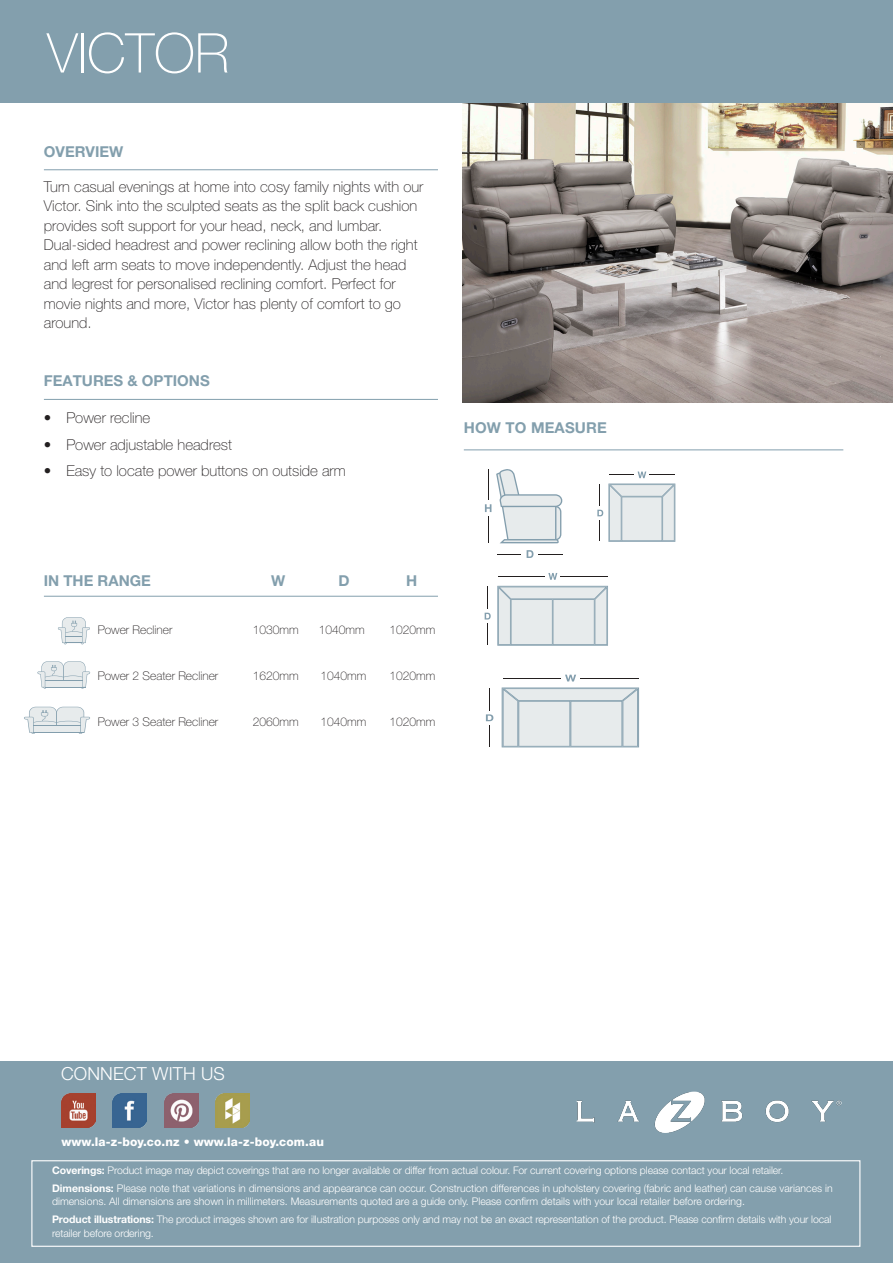
<style>
.page{position:relative;width:893px;height:1263px;background:#fff}
.page>*{position:absolute;margin:0;border:0;box-sizing:border-box;transform-origin:0 0}
.t1{font:100 54.9px "Helvetica Neue LT Pro";color:#fff}
.t2{font:300 18px "Helvetica Neue LT Pro";letter-spacing:.01em;color:#fff}
.DA_Description{font:100 15px/19.5px "Helvetica Neue LT Pro";color:#231f20}
.Measurement_heading{font:700 15px "Helvetica Neue LT Pro";color:#839fad}
.DA_measurements{font:100 12px "Helvetica Neue LT Pro";color:#231f20}
.t3{font:800 12px "Helvetica Neue LT Pro";letter-spacing:.01em;color:#fff}
.t4{font:300 10.5px/13.5px "Helvetica Neue LT Pro";letter-spacing:-.01em;color:#fff}
.s1{font-weight:700}
</style>
<div class="page">
<div style="left:0;top:1062px;width:893px;height:201px;background:#839fad"></div>
<div style="left:31px;top:1160px;width:829px;height:87px;border:1px solid #fff"></div>
<img style="left:463px;top:103px;width:430px;height:300px">
<div style="left:0;top:0;width:893px;height:103px;background:#839fad"></div>
<hr style="left:44px;top:399px;width:394px;height:1px;background:#839fad">
<hr style="left:44px;top:169px;width:394px;height:1px;background:#839fad">
<hr style="left:464px;top:449px;width:379px;height:1px;background:#839fad">
<hr style="left:44px;top:596px;width:394px;height:1px;background:#839fad">
<svg style="left:58px;top:617px;width:32px;height:27px"></svg>
<svg style="left:37px;top:661px;width:53px;height:28px"></svg>
<img style="left:61px;top:1093px;width:34px;height:34px">
<img style="left:113px;top:1093px;width:34px;height:34px">
<img style="left:164px;top:1093px;width:34px;height:34px">
<img style="left:216px;top:1093px;width:33px;height:34px">
<hr style="left:497px;top:554px;width:65px;height:1px;background:#231f1f">
<div style="left:521px;top:545px;width:17px;height:13px;background:#fff"></div>
<svg style="left:527px;top:550px;width:6px;height:8px"></svg>
<svg style="left:485px;top:469px;width:77px;height:74px"></svg>
<svg style="left:597px;top:471px;width:78px;height:71px"></svg>
<hr style="left:487px;top:587px;width:1px;height:58px;background:#231f1f">
<hr style="left:498px;top:576px;width:109px;height:1px;background:#231f1f">
<div style="left:545px;top:569px;width:15px;height:12px;background:#fff"></div>
<svg style="left:548px;top:573px;width:9px;height:7px"></svg>
<svg style="left:484px;top:609px;width:5px;height:14px"></svg>
<svg style="left:485px;top:613px;width:6px;height:6px"></svg>
<svg style="left:497px;top:586px;width:111px;height:60px;background:#dbe1e4"></svg>
<img style="left:576px;top:1091px;width:266px;height:42px">
<hr style="left:489px;top:688px;width:1px;height:59px;background:#231f1f">
<hr style="left:503px;top:678px;width:135px;height:1px;background:#231f1f">
<div style="left:561px;top:671px;width:19px;height:11px;background:#fff"></div>
<svg style="left:565px;top:675px;width:11px;height:6px"></svg>
<div style="left:479px;top:711px;width:17px;height:14px;background:#fff"></div>
<svg style="left:486px;top:714px;width:7px;height:7px"></svg>
<svg style="left:502px;top:687px;width:137px;height:60px;background:#dbe2e4"></svg>
<svg style="left:24px;top:707px;width:66px;height:27px"></svg>
<p class="t1" style="left:47px;top:22px;width:184px">VICTOR</p>
<p class="Measurement_heading" style="left:44px;top:142px;width:81px">OVERVIEW</p>
<p class="DA_Description" style="left:44px;top:177px;width:381px">Turn casual evenings at home into cosy family nights with our Victor. Sink into the sculpted seats as the split back cushion provides soft support for your head, neck, and lumbar.<br>Dual-sided headrest and power reclining allow both the right and left arm seats to move independently. Adjust the head and legrest for personalised reclining comfort. Perfect for movie nights and more, Victor has plenty of comfort to go around.</p>
<p class="Measurement_heading" style="left:44px;top:372px;width:167px">FEATURES &amp; OPTIONS</p>
<p class="DA_Description" style="left:44px;top:408px;width:108px">• Power recline</p>
<p class="DA_Description" style="left:44px;top:435px;width:190px">• Power adjustable headrest</p>
<p class="DA_Description" style="left:44px;top:461px;width:303px">• Easy to locate power buttons on outside arm</p>
<p class="Measurement_heading" style="left:464px;top:418px;width:145px">HOW TO MEASURE</p>
<p class="Measurement_heading" style="left:44px;top:572px;width:109px">IN THE RANGE</p>
<p class="Measurement_heading" style="left:271px;top:572px;width:16px">W</p>
<p class="Measurement_heading" style="left:339px;top:572px;width:13px">D</p>
<p class="Measurement_heading" style="left:406px;top:572px;width:13px">H</p>
<p class="DA_measurements" style="left:98px;top:623px;width:76px">Power Recliner</p>
<p class="DA_measurements" style="left:253px;top:623px;width:47px">1030mm</p>
<p class="DA_measurements" style="left:319px;top:623px;width:47px">1040mm</p>
<p class="DA_measurements" style="left:389px;top:623px;width:47px">1020mm</p>
<p class="DA_measurements" style="left:98px;top:669px;width:122px">Power 2 Seater Recliner</p>
<p class="DA_measurements" style="left:253px;top:669px;width:47px">1620mm</p>
<p class="DA_measurements" style="left:320px;top:669px;width:47px">1040mm</p>
<p class="DA_measurements" style="left:389px;top:669px;width:47px">1020mm</p>
<p class="DA_measurements" style="left:98px;top:715px;width:122px">Power 3 Seater Recliner</p>
<p class="DA_measurements" style="left:253px;top:715px;width:47px">2060mm</p>
<p class="DA_measurements" style="left:320px;top:715px;width:47px">1040mm</p>
<p class="DA_measurements" style="left:389px;top:715px;width:47px">1020mm</p>
<p class="t2" style="left:61px;top:1062px;width:165px">CONNECT WITH US</p>
<p class="t3" style="left:61px;top:1134px;width:264px">www.la-z-boy.co.nz • www.la-z-boy.com.au</p>
<p class="t4" style="left:52px;top:1163px;width:733px"><span class="s1">Coverings:</span> Product image may depict coverings that are no longer available or differ from actual colour. For current covering options please contact your local retailer.</p>
<p class="t4" style="left:52px;top:1181px;width:782px"><span class="s1">Dimensions:</span> Please note that variations in dimensions and appearance can occur. Construction differences in upholstery covering (fabric and leather) can cause variances in dimensions. All dimensions are shown in millimeters. Measurements quoted are a guide only. Please confirm details with your local retailer before ordering.</p>
<p class="t4" style="left:52px;top:1212px;width:781px"><span class="s1">Product illustrations:</span> The product images shown are for illustration purposes only and may not be an exact representation of the product. Please confirm details with your local retailer before ordering.</p>
</div>
